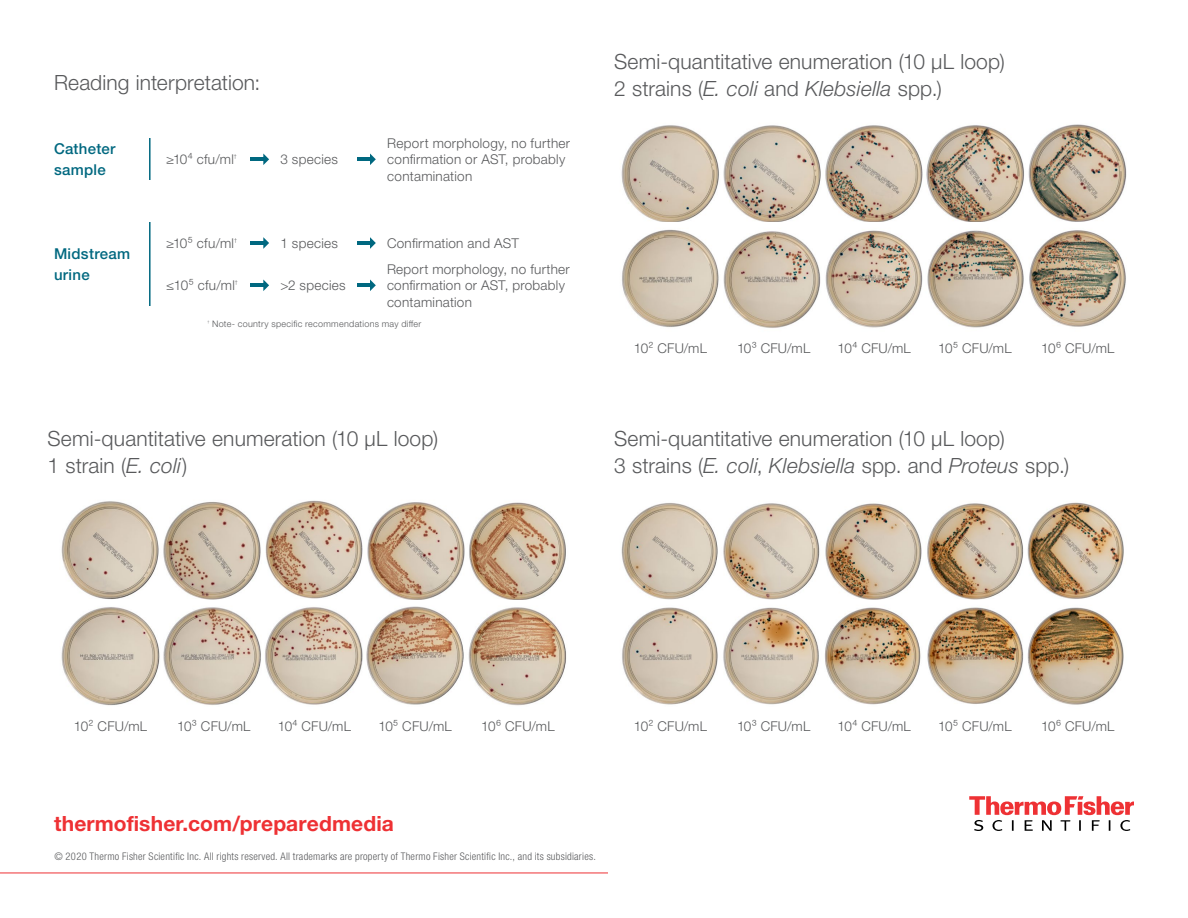
<style>
.page{position:relative;width:1188px;height:918px;background:#fff}
.page>*{position:absolute;margin:0;border:0;box-sizing:border-box;transform-origin:0 0}
.t1{font:300 21px/27px "Helvetica Neue LTW1 G";letter-spacing:.005em;color:#58595b}
.t2{font:700 21px "Helvetica Neue LTW1 G";letter-spacing:.005em;color:#ee3134}
.t3{font:500 15px/21px "Helvetica Neue LTW1 G";letter-spacing:.02em;color:#006880}
.t4{font:300 13.5px/16.5px "Helvetica Neue LTW1 G";letter-spacing:.02em;color:#58595b}
.t5{font:300 condensed 10.5px "Helvetica Neue LTW1 G";letter-spacing:.025em;color:#58595b}
.t6{font:300 9px "Helvetica Neue LTW1 G";letter-spacing:.035em;color:#58595b}
.t7{font:300 5.4px "Helvetica Neue LTW1 G";color:#58595b}
.t8{font:300 3.6px "Helvetica Neue LTW1 G";color:#58595b}
.s1{font-style:italic}
</style>
<div class="page">
<svg style="left:969px;top:796px;width:165px;height:35px"></svg>
<hr style="left:0;top:873px;width:608px;height:1px;background:#ee3134">
<hr style="left:149px;top:222px;width:2px;height:84px;background:#006880">
<hr style="left:149px;top:138px;width:2px;height:42px;background:#006880">
<hr style="left:250px;top:158px;width:15px;height:3px;background:#006880">
<svg style="left:263px;top:154px;width:6px;height:11px"></svg>
<hr style="left:250px;top:241px;width:15px;height:4px;background:#006880">
<svg style="left:263px;top:237px;width:6px;height:12px"></svg>
<hr style="left:250px;top:284px;width:15px;height:3px;background:#006880">
<svg style="left:263px;top:280px;width:6px;height:11px"></svg>
<hr style="left:357px;top:158px;width:15px;height:3px;background:#006880">
<svg style="left:370px;top:154px;width:6px;height:11px"></svg>
<hr style="left:357px;top:241px;width:15px;height:4px;background:#006880">
<svg style="left:370px;top:237px;width:6px;height:12px"></svg>
<hr style="left:357px;top:284px;width:15px;height:3px;background:#006880">
<svg style="left:370px;top:280px;width:6px;height:11px"></svg>
<img style="left:61px;top:500px;width:505px;height:100px">
<img style="left:61px;top:606px;width:506px;height:100px">
<img style="left:621px;top:124px;width:506px;height:98px">
<img style="left:622px;top:229px;width:504px;height:99px">
<img style="left:621px;top:502px;width:503px;height:98px">
<img style="left:622px;top:607px;width:502px;height:98px">
<h1 class="t1" style="left:54px;top:69px;width:208px">Reading interpretation:</h1>
<p class="t3" style="left:54px;top:138px;width:63px">Catheter sample</p>
<p class="t4" style="left:166px;top:151px;width:69px">≥10⁴ cfu/ml</p>
<p class="t7" style="left:234px;top:153px;width:5px">†</p>
<p class="t4" style="left:280px;top:151px;width:59px">3 species</p>
<p class="t3" style="left:54px;top:243px;width:78px">Midstream urine</p>
<p class="t4" style="left:166px;top:235px;width:70px">≥10⁵ cfu/ml</p>
<p class="t7" style="left:234px;top:237px;width:5px">†</p>
<p class="t4" style="left:166px;top:277px;width:70px">≤10⁵ cfu/ml</p>
<p class="t7" style="left:235px;top:279px;width:5px">†</p>
<p class="t4" style="left:280px;top:235px;width:59px">1 species</p>
<p class="t4" style="left:280px;top:277px;width:67px">&gt;2 species</p>
<p class="t4" style="left:387px;top:135px;width:184px">Report morphology, no further confirmation or AST, probably contamination</p>
<p class="t4" style="left:387px;top:230px;width:184px;line-height:25.8px">Confirmation and AST<br>Report morphology, no further</p>
<p class="t4" style="left:387px;top:277px;width:179px">confirmation or AST, probably contamination</p>
<p class="t8" style="left:207px;top:319px;width:4px">†</p>
<p class="t6" style="left:212px;top:318px;width:211px">Note- country specific recommendations may differ</p>
<h1 class="t1" style="left:48px;top:425px;width:392px">Semi-quantitative enumeration (10 µL loop)<br>1 strain (<span class="s1">E. coli</span>)</h1>
<h1 class="t1" style="left:614px;top:48px;width:392px">Semi-quantitative enumeration (10 µL loop)<br>2 strains (<span class="s1">E. coli</span> and <span class="s1">Klebsiella</span> spp.)</h1>
<p class="t4" style="left:634px;top:340px;width:75px">10² CFU/mL</p>
<p class="t4" style="left:737px;top:340px;width:75px">10³ CFU/mL</p>
<p class="t4" style="left:838px;top:340px;width:75px">10⁴ CFU/mL</p>
<p class="t4" style="left:938px;top:340px;width:75px">10⁵ CFU/mL</p>
<p class="t4" style="left:1041px;top:340px;width:75px">10⁶ CFU/mL</p>
<h1 class="t1" style="left:614px;top:425px;width:456px">Semi-quantitative enumeration (10 µL loop)<br>3 strains (<span class="s1">E. coli</span>, <span class="s1">Klebsiella</span> spp. and <span class="s1">Proteus</span> spp.)</h1>
<p class="t4" style="left:74px;top:718px;width:75px">10² CFU/mL</p>
<p class="t4" style="left:177px;top:718px;width:75px">10³ CFU/mL</p>
<p class="t4" style="left:634px;top:718px;width:75px">10² CFU/mL</p>
<p class="t4" style="left:278px;top:718px;width:75px">10⁴ CFU/mL</p>
<p class="t4" style="left:737px;top:718px;width:75px">10³ CFU/mL</p>
<p class="t4" style="left:481px;top:718px;width:75px">10⁶ CFU/mL</p>
<p class="t4" style="left:938px;top:718px;width:75px">10⁵ CFU/mL</p>
<p class="t4" style="left:378px;top:718px;width:75px">10⁵ CFU/mL</p>
<p class="t4" style="left:838px;top:718px;width:75px">10⁴ CFU/mL</p>
<p class="t4" style="left:1041px;top:718px;width:75px">10⁶ CFU/mL</p>
<h1 class="t2" style="left:54px;top:811px;width:342px">thermofisher.com/preparedmedia</h1>
<p class="t5" style="left:54px;top:850px;width:543px">© 2020 Thermo Fisher Scientific Inc. All rights reserved. All trademarks are property of Thermo Fisher Scientific Inc., and its subsidiaries.</p>
</div>
